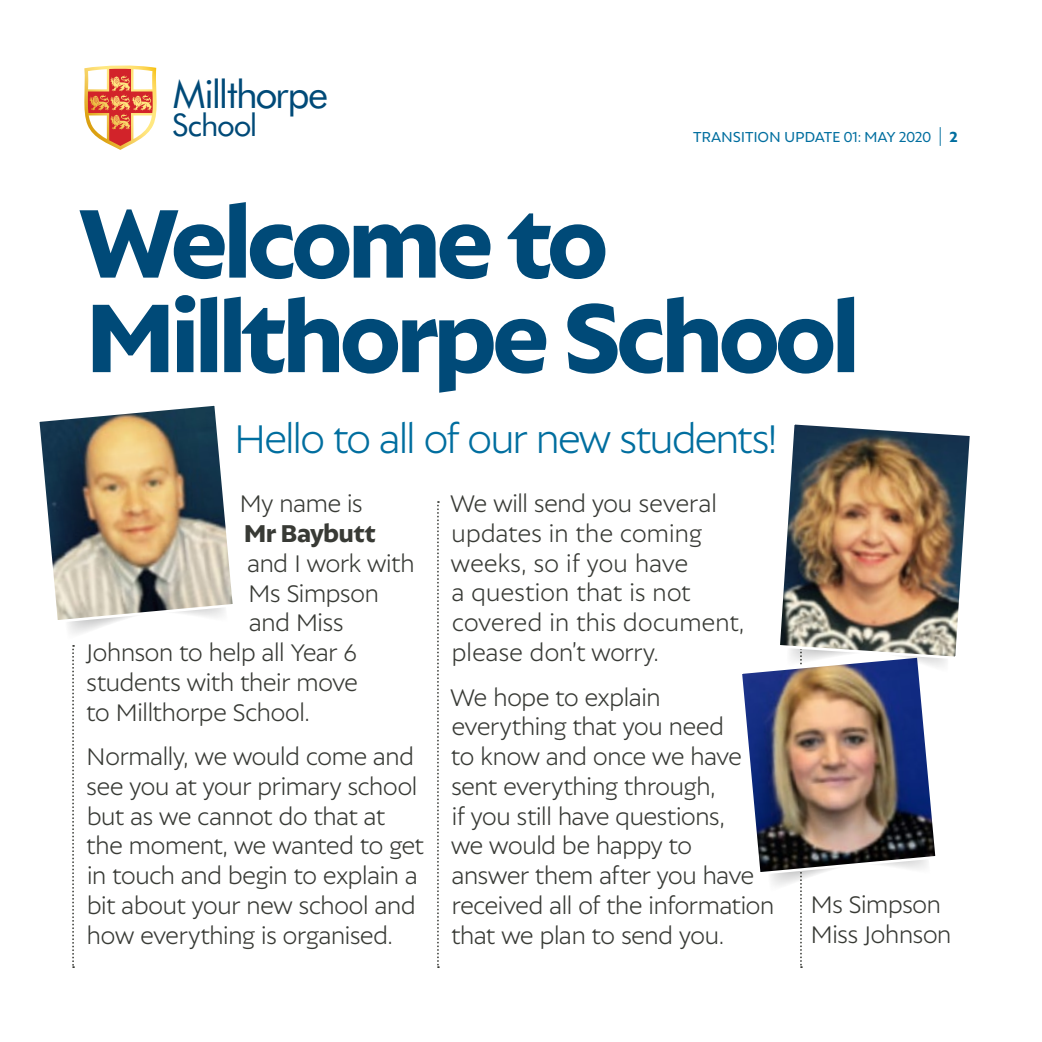
<style>
.page{position:relative;width:1042px;height:1042px;background:#fff}
.page>*{position:absolute;margin:0;border:0;box-sizing:border-box;transform-origin:0 0}
.t1{font:800 105px/94.5px "Autor";letter-spacing:-.05em;color:#004a78}
.t2{font:300 43.75px "Autor";letter-spacing:-.055em;color:#006e9f}
.t3{font:39.02px "Futura BT";letter-spacing:-.04em;color:#004a78}
.t4{font:31.15px "Futura BT";letter-spacing:-.04em;color:#004a78}
.t5{font:300 26.25px/29.8px "Autor";letter-spacing:-.035em;color:#383a35}
.t6{font:300 26.25px/29.8px "Autor";letter-spacing:-.015em;color:#383a35}
.t7{font:800 26.25px "Autor";letter-spacing:-.025em;color:#383a35}
.t8{font:15.75px "Autor";letter-spacing:-.015em;color:#006e9f}
.s1{font-weight:100;font-size:21px}
.s2{font-weight:800}
</style>
<div class="page">
<svg style="left:84px;top:65px;width:73px;height:85px"></svg>
<svg style="left:437px;top:501px;width:2px;height:467px"></svg>
<svg style="left:68px;top:624px;width:40px;height:344px"></svg>
<svg style="left:39px;top:405px;width:194px;height:219px"></svg>
<img style="left:742px;top:661px;width:204px;height:307px">
<img style="left:780px;top:424px;width:190px;height:237px">
<h3 class="t3" style="left:173px;top:70px;width:157px">Millthorpe</h3>
<p class="t4" style="left:172px;top:106px;width:86px">School</p>
<p class="t8" style="left:693px;top:127px;width:266px">TRANSITION UPDATE 01: MAY 2020 <span class="s1">|</span> <span class="s2">2</span></p>
<h1 class="t1" style="left:79px;top:193px;width:783px">Welcome to<br>Millthorpe School</h1>
<h2 class="t2" style="left:234px;top:412px;width:546px">Hello to all of our new students!</h2>
<p class="t5" style="left:239px;top:488px;width:125px">My name is</p>
<p class="t7" style="left:244px;top:517px;width:133px">Mr Baybutt</p>
<p class="t5" style="left:247px;top:547px;width:169px">and I work with</p>
<p class="t5" style="left:248px;top:577px;width:132px">Ms Simpson</p>
<p class="t5" style="left:249px;top:606px;width:96px">and Miss</p>
<p class="t5" style="left:86px;top:636px;width:272px">Johnson to help all Year 6</p>
<p class="t5" style="left:86px;top:666px;width:273px">students with their move</p>
<p class="t5" style="left:86px;top:696px;width:225px">to Millthorpe School.</p>
<p class="t5" style="left:86px;top:740px;width:339px">Normally, we would come and see you at your primary school but as we cannot do that at the moment, we wanted to get in touch and begin to explain a bit about your new school and how everything is organised.</p>
<p class="t6" style="left:450px;top:487px;width:296px">We will send you several updates in the coming weeks, so if you have<br>a question that is not covered in this document, please don’t worry.</p>
<p class="t5" style="left:450px;top:681px;width:326px">We hope to explain everything that you need<br>to know and once we have sent everything through,<br>if you still have questions,<br>we would be happy to answer them after you have received all of the information that we plan to send you.</p>
<p class="t5" style="left:810px;top:888px;width:143px">Ms Simpson<br>Miss Johnson</p>
</div>
